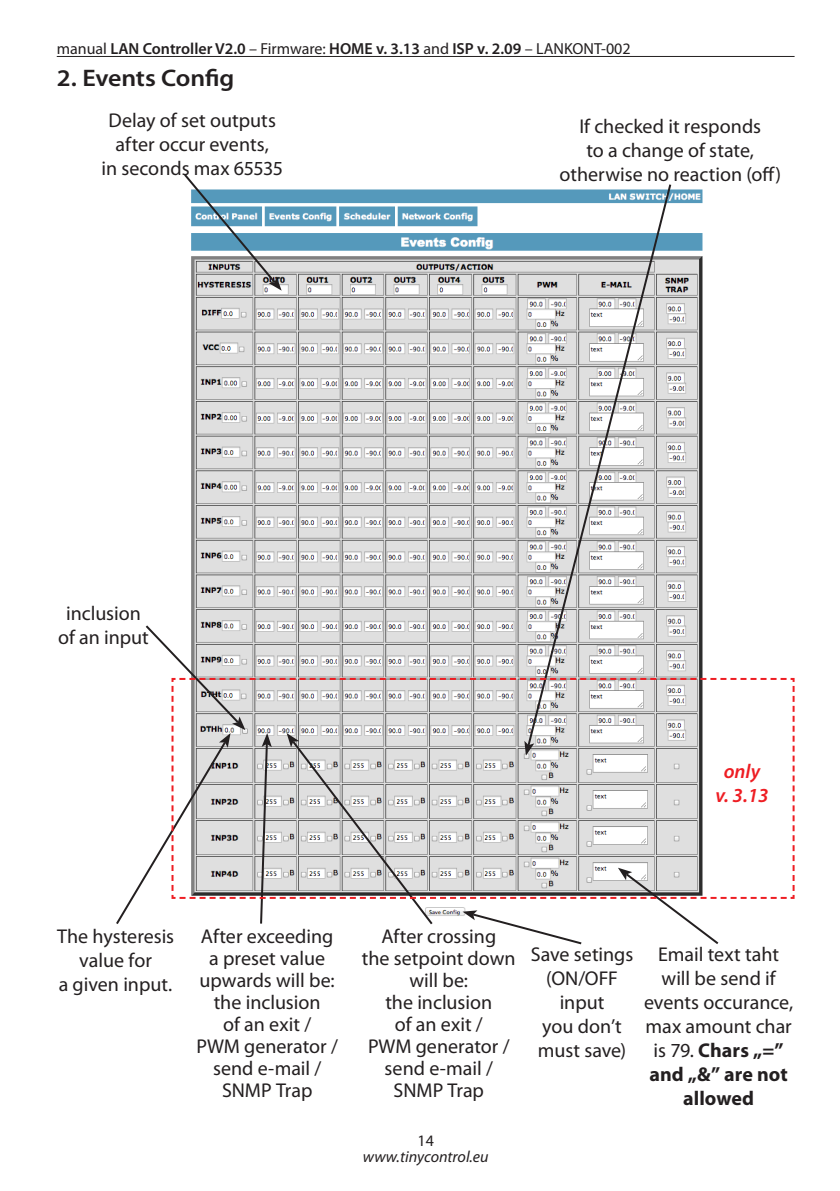
<style>
.page{position:relative;width:840px;height:1191px;background:#fff}
.page>*{position:absolute;margin:0;border:0;box-sizing:border-box;transform-origin:0 0}
.t1{font:600 24px "Myriad Pro";letter-spacing:-.01em;color:#231f20;scale:1.08 1}
.t2{font:20px/24px "Myriad Pro";color:#231f20;text-align:center}
.t3{font:italic 600 20px/24px "Myriad Pro";color:#ee1d23;text-align:center}
.t4{font:600 16px "Myriad Pro";color:#231f20}
.t5{font:italic 16px "Myriad Pro";color:#231f20}
.t6{font:16px "Myriad Pro";color:#231f20}
.s1{font-weight:400}
.s2{font-weight:700}
</style>
<div class="page">
<hr style="left:57px;top:56px;width:737px;height:1px;background:#231f20">
<img style="left:191px;top:189px;width:512px;height:434px">
<svg style="left:184px;top:174px;width:97px;height:117px"></svg>
<svg style="left:526px;top:184px;width:146px;height:439px"></svg>
<svg style="left:116px;top:623px;width:603px;height:322px"></svg>
<svg style="left:170px;top:677px;width:625px;height:223px"></svg>
<p class="t4" style="left:57px;top:38px;width:575px"><span class="s1">manual</span> LAN Controller V2.0 <span class="s1">– Firmware:</span> HOME v. 3.13 <span class="s1">and</span> ISP v. 2.09 <span class="s1">– LANKONT-002</span></p>
<p class="t1" style="left:57px;top:63px;width:166px">2. Events Config</p>
<p class="t2" style="left:101px;top:108px;width:183px">Delay of set outputs after occur events,<br>in seconds max 65535</p>
<p class="t2" style="left:559px;top:114px;width:223px">If checked it responds<br>to a change of state, otherwise no reaction (off)</p>
<p class="t2" style="left:58px;top:601px;width:92px">inclusion of an input</p>
<p class="t3" style="left:715px;top:758px;width:55px">only v. 3.13</p>
<p class="t2" style="left:57px;top:923px;width:119px">The hysteresis value for<br>a given input.</p>
<p class="t2" style="left:196px;top:924px;width:143px;line-height:22px">After exceeding a preset value upwards will be: the inclusion<br>of an exit /<br>PWM generator / send e-mail /<br>SNMP Trap</p>
<p class="t2" style="left:361px;top:924px;width:155px;line-height:22px">After crossing<br>the setpoint down will be:<br>the inclusion<br>of an exit /<br>PWM generator / send e-mail /<br>SNMP Trap</p>
<p class="t6" style="left:417px;top:1130px;width:18px">14</p>
<p class="t5" style="left:362px;top:1146px;width:127px">www.tinycontrol.eu</p>
<p class="t2" style="left:530px;top:941px;width:104px">Save setings (ON/OFF input<br>you don’t must save)</p>
<p class="t2" style="left:643px;top:941px;width:151px">Email text taht will be send if events occurance, max amount char is 79. <span class="s2">Chars „=” and „&amp;” are not allowed</span></p>
</div>
